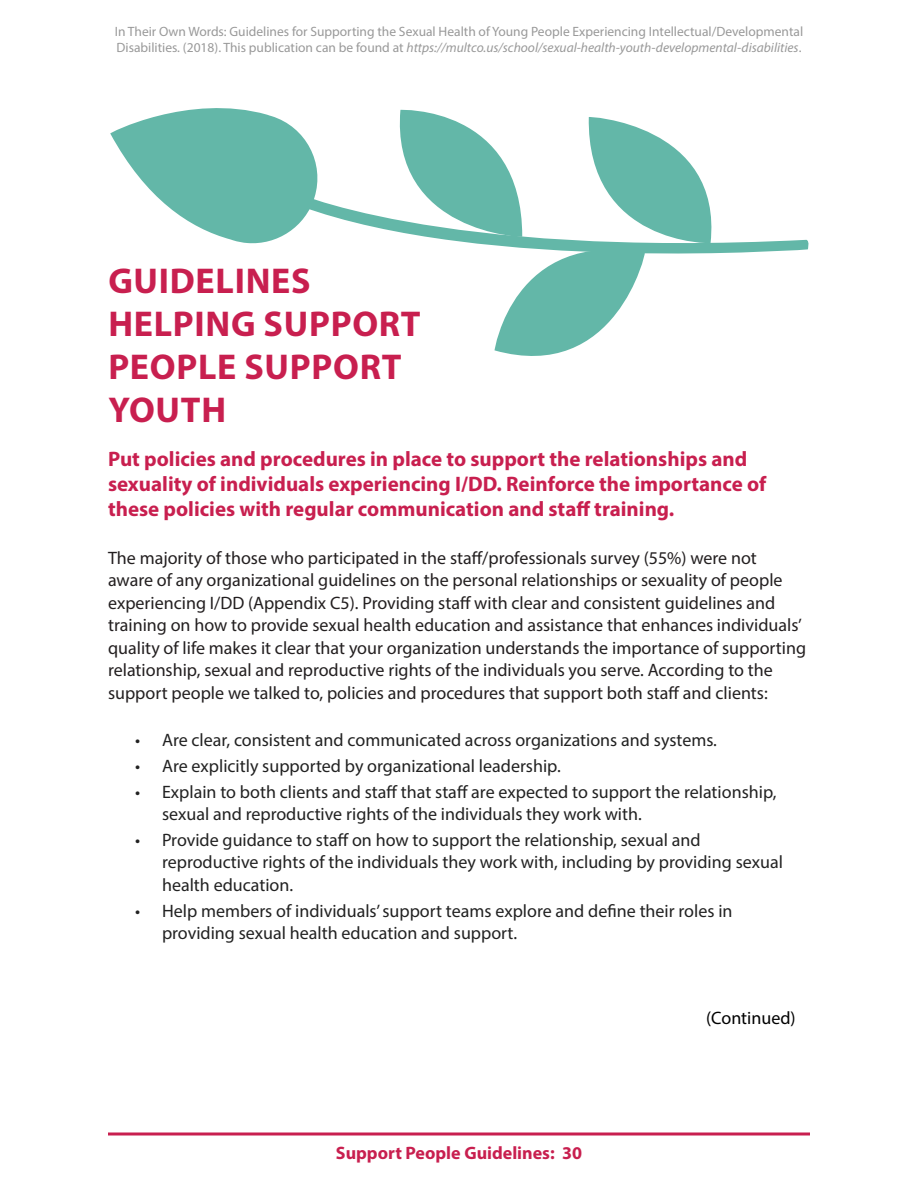
<style>
.page{position:relative;width:918px;height:1188px;background:#fff}
.page>*{position:absolute;margin:0;border:0;box-sizing:border-box;transform-origin:0 0}
.Table_Titles{font:700 36px/43.2px "Myriad Pro";letter-spacing:.02em;color:#c81f4f}
.Guideline_titles{font:700 21px/25.2px "Myriad Pro";color:#c81f4f}
.t1{font:18px/22.5px "Myriad Pro";color:#231f20}
.t2{font:18px/22.5px "Myriad Pro";color:#222}
.t3{font:700 18px "Myriad Pro";color:#c81f4f}
.t4{font:18px "Myriad Pro";color:#000}
.t5{font:13.5px/16.2px "Myriad Pro";color:#999}
.s1{font-style:italic}
</style>
<div class="page">
<svg style="left:108px;top:1132px;width:702px;height:4px;background:#d5567a"></svg>
<svg style="left:110px;top:108px;width:699px;height:248px"></svg>
<p class="t5" style="left:115px;top:23px;width:690px">In Their Own Words: Guidelines for Supporting the Sexual Health of Young People Experiencing Intellectual/Developmental<br>Disabilities. (2018). This publication can be found at <span class="s1">https://multco.us/school/sexual-health-youth-developmental-disabilities</span>.</p>
<p class="Table_Titles" style="left:108px;top:258px;width:204px">GUIDELINES</p>
<p class="Table_Titles" style="left:108px;top:301px;width:314px">HELPING SUPPORT<br>PEOPLE SUPPORT<br>YOUTH</p>
<p class="Guideline_titles" style="left:108px;top:445px;width:660px">Put policies and procedures in place to support the relationships and sexuality of individuals experiencing I/DD. Reinforce the importance of these policies with regular communication and staff training.</p>
<p class="t1" style="left:108px;top:546px;width:700px">The majority of those who participated in the staff/professionals survey (55%) were not aware of any organizational guidelines on the personal relationships or sexuality of people experiencing I/DD (Appendix C5). Providing staff with clear and consistent guidelines and training on how to provide sexual health education and assistance that enhances individuals’ quality of life makes it clear that your organization understands the importance of supporting relationship, sexual and reproductive rights of the individuals you serve. According to the support people we talked to, policies and procedures that support both staff and clients:</p>
<p class="t2" style="left:135px;top:729px;width:584px">• Are clear, consistent and communicated across organizations and systems.</p>
<p class="t2" style="left:135px;top:754px;width:427px">• Are explicitly supported by organizational leadership.</p>
<p class="t2" style="left:162px;top:780px;width:616px;text-indent:-27px">• Explain to both clients and staff that staff are expected to support the relationship, sexual and reproductive rights of the individuals they work with.</p>
<p class="t2" style="left:162px;top:828px;width:622px;text-indent:-27px">• Provide guidance to staff on how to support the relationship, sexual and reproductive rights of the individuals they work with, including by providing sexual health education.</p>
<p class="t2" style="left:162px;top:899px;width:572px;text-indent:-27px">• Help members of individuals’ support teams explore and define their roles in providing sexual health education and support.</p>
<p class="t3" style="left:336px;top:1142px;width:248px">Support People Guidelines: 30</p>
<p class="t4" style="left:706px;top:1007px;width:91px">(Continued)</p>
</div>
